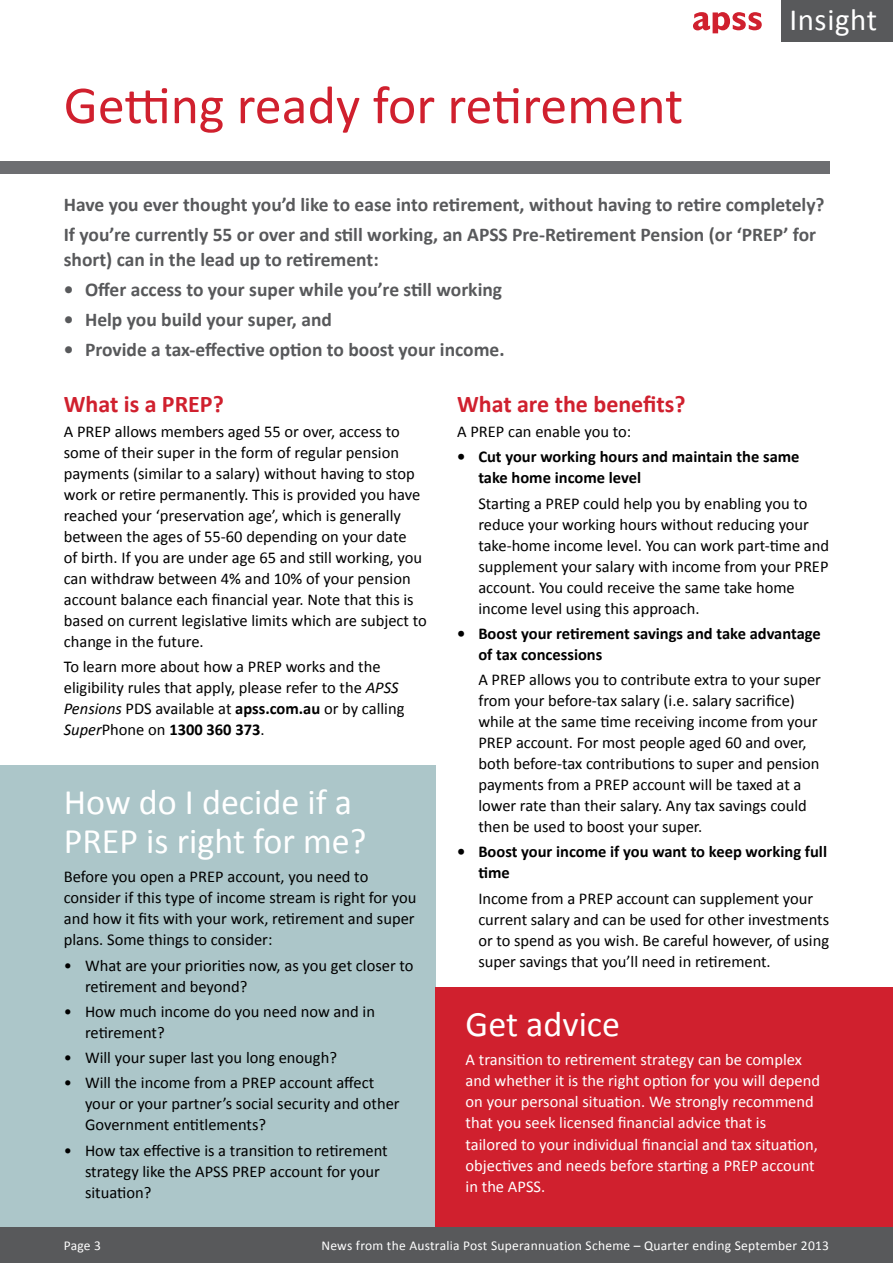
<style>
.page{position:relative;width:893px;height:1263px;background:#fff}
.page>*{position:absolute;margin:0;border:0;box-sizing:border-box;transform-origin:0 0}
.t1{font:54px "Calibri";color:#d0202e}
.t2{font:36px/39px "Calibri";color:#fff}
.t3{font:30.9px "Calibri";letter-spacing:.02em;color:#fff}
.t4{font:700 24px "Calibri";color:#d0202e}
.t5{font:700 19.5px/29.7px "Calibri";color:#58595b}
.t6{font:16.5px/21px "Calibri";color:#000}
.t7{font:16.5px/21px "Calibri";color:#fff}
.t8{font:700 16.5px/21px "Calibri";color:#000}
.t9{font:13.5px "Calibri";letter-spacing:.02em;color:#fff}
.s1{font-style:italic}
.s2{font-weight:700}
</style>
<div class="page">
<div style="left:0;top:161px;width:829px;height:13px;background:#6d6e71"></div>
<div style="left:0;top:1227px;width:893px;height:36px;background:#58595b"></div>
<div style="left:781px;top:0;width:112px;height:41px;background:#58595b"></div>
<svg style="left:693px;top:12px;width:69px;height:21px"></svg>
<div style="left:0;top:765px;width:436px;height:462px;background:#acc6c9"></div>
<div style="left:436px;top:988px;width:457px;height:239px;background:#d0202e"></div>
<h1 class="t1" style="left:64px;top:71px;width:621px">Getting ready for retirement</h1>
<h3 class="t3" style="left:789px;top:0;width:89px">Insight</h3>
<p class="t5" style="left:64px;top:190px;width:762px">Have you ever thought you’d like to ease into retirement, without having to retire completely?<br>If you’re currently 55 or over and still working, an APSS Pre-Retirement Pension (or ‘PREP’ for</p>
<p class="t5" style="left:64px;top:245px;width:316px">short) can in the lead up to retirement:</p>
<p class="t5" style="left:64px;top:275px;width:440px">• Offer access to your super while you’re still working</p>
<p class="t5" style="left:64px;top:304px;width:270px">• Help you build your super, and</p>
<p class="t5" style="left:64px;top:334px;width:442px">• Provide a tax-effective option to boost your income.</p>
<h3 class="t4" style="left:64px;top:388px;width:162px">What is a PREP?</h3>
<p class="t6" style="left:64px;top:421px;width:365px">A PREP allows members aged 55 or over, access to some of their super in the form of regular pension payments (similar to a salary) without having to stop work or retire permanently. This is provided you have reached your ‘preservation age’, which is generally between the ages of 55-60 depending on your date<br>of birth. If you are under age 65 and still working, you can withdraw between 4% and 10% of your pension account balance each financial year. Note that this is based on current legislative limits which are subject to change in the future.</p>
<p class="t6" style="left:64px;top:656px;width:342px">To learn more about how a PREP works and the eligibility rules that apply, please refer to the <span class="s1">APSS Pensions</span> PDS available at <span class="s2">apss.com.au</span> or by calling <span class="s1">Super</span>Phone on <span class="s2">1300 360 373</span>.</p>
<h2 class="t2" style="left:64px;top:782px;width:304px">How do I decide if a<br>PREP is right for me?</h2>
<p class="t6" style="left:64px;top:866px;width:354px">Before you open a PREP account, you need to consider if this type of income stream is right for you and how it fits with your work, retirement and super plans. Some things to consider:</p>
<p class="t6" style="left:85px;top:954px;width:330px;text-indent:-21px">• What are your priorities now, as you get closer to retirement and beyond?</p>
<p class="t6" style="left:85px;top:1001px;width:291px;text-indent:-21px">• How much income do you need now and in retirement?</p>
<p class="t6" style="left:64px;top:1047px;width:275px">• Will your super last you long enough?</p>
<p class="t6" style="left:85px;top:1072px;width:316px;text-indent:-21px">• Will the income from a PREP account affect your or your partner’s social security and other<br>Government entitlements?</p>
<p class="t6" style="left:85px;top:1139px;width:304px;text-indent:-21px">• How tax effective is a transition to retirement strategy like the APSS PREP account for your situation?</p>
<h3 class="t4" style="left:457px;top:388px;width:230px">What are the benefits?</h3>
<p class="t6" style="left:457px;top:421px;width:176px">A PREP can enable you to:</p>
<p class="t8" style="left:478px;top:446px;width:323px;text-indent:-21px">• Cut your working hours and maintain the same take home income level</p>
<p class="t6" style="left:478px;top:493px;width:352px">Starting a PREP could help you by enabling you to reduce your working hours without reducing your take-home income level. You can work part-time and supplement your salary with income from your PREP account. You could receive the same take home income level using this approach.</p>
<p class="t8" style="left:478px;top:623px;width:344px;text-indent:-21px">• Boost your retirement savings and take advantage of tax concessions</p>
<p class="t6" style="left:478px;top:669px;width:344px">A PREP allows you to contribute extra to your super from your before-tax salary (i.e. salary sacrifice) while at the same time receiving income from your PREP account. For most people aged 60 and over, both before-tax contributions to super and pension payments from a PREP account will be taxed at a lower rate than their salary. Any tax savings could then be used to boost your super.</p>
<p class="t8" style="left:478px;top:841px;width:350px;text-indent:-21px">• Boost your income if you want to keep working full time</p>
<p class="t6" style="left:478px;top:888px;width:352px">Income from a PREP account can supplement your current salary and can be used for other investments or to spend as you wish. Be careful however, of using super savings that you’ll need in retirement.</p>
<h2 class="t2" style="left:466px;top:1005px;width:156px">Get advice</h2>
<p class="t7" style="left:466px;top:1049px;width:356px">A transition to retirement strategy can be complex and whether it is the right option for you will depend on your personal situation. We strongly recommend that you seek licensed financial advice that is tailored to your individual financial and tax situation, objectives and needs before starting a PREP account in the APSS.</p>
<p class="t9" style="left:64px;top:1237px;width:39px">Page 3</p>
<p class="t9" style="left:321px;top:1237px;width:509px">News from the Australia Post Superannuation Scheme – Quarter ending September 2013</p>
</div>
